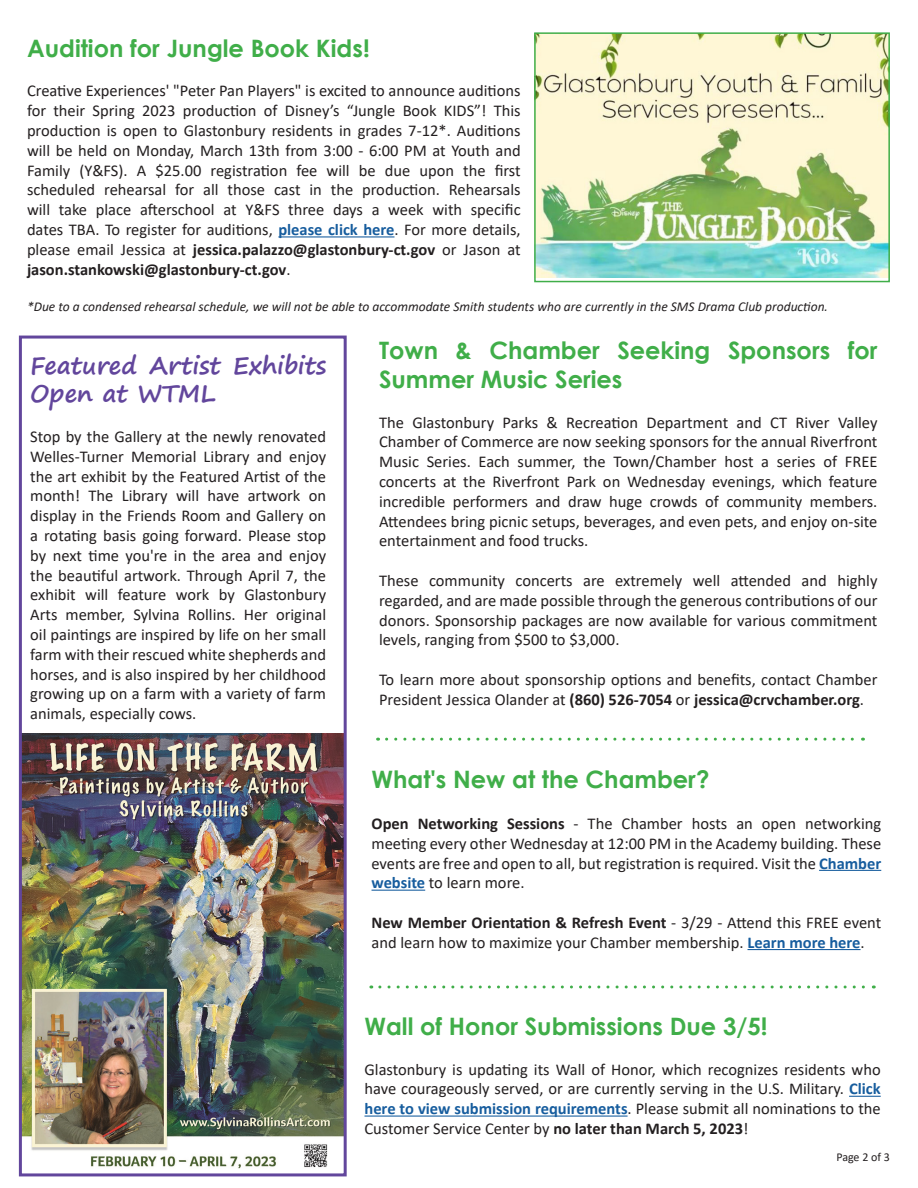
<style>
.page{position:relative;width:918px;height:1188px;background:#fff}
.page>*{position:absolute;margin:0;border:0;box-sizing:border-box;transform-origin:0 0}
.t1{font:700 24px/28.8px "Century Gothic";color:#40ae49}
.t2{font:700 24px/28.8px "Segoe Print";color:#62469c}
.t3{font:16.5px/19.8px "Calibri";color:#231f20;text-align:justify}
.t4{font:italic 13.5px "Calibri";color:#231f20}
.t5{font:12px "Calibri";letter-spacing:-.005em;color:#231f20}
.s1{font-weight:700;color:#175d9e}
.s2{font-weight:700}
</style>
<div class="page">
<hr style="left:278px;top:236px;width:117px;height:1px;background:#175d9e">
<img style="left:537px;top:35px;width:350px;height:243px">
<div style="left:534px;top:32px;width:356px;height:250px;border:2px solid #40ae49"></div>
<img style="left:23px;top:733px;width:320px;height:436px">
<svg style="left:387px;top:738px;width:476px;height:3px"></svg>
<div style="left:19px;top:336px;width:328px;height:840px;border:3px solid #62469c"></div>
<hr style="left:819px;top:870px;width:62px;height:1px;background:#175d9e">
<hr style="left:372px;top:890px;width:53px;height:1px;background:#175d9e">
<hr style="left:748px;top:949px;width:113px;height:1px;background:#175d9e">
<hr style="left:849px;top:1096px;width:32px;height:1px;background:#175d9e">
<hr style="left:364px;top:1116px;width:264px;height:1px;background:#175d9e">
<svg style="left:380px;top:985px;width:494px;height:3px"></svg>
<p class="t1" style="left:27px;top:33px;width:344px">Audition for Jungle Book Kids!</p>
<p class="t3" style="left:27px;top:81px;width:495px">Creative Experiences' "Peter Pan Players" is excited to announce auditions for their Spring 2023 production of Disney’s “Jungle Book KIDS”! This production is open to Glastonbury residents in grades 7-12*. Auditions will be held on Monday, March 13th from 3:00 - 6:00 PM at Youth and Family (Y&amp;FS). A $25.00 registration fee will be due upon the first scheduled rehearsal for all those cast in the production. Rehearsals will take place afterschool at Y&amp;FS three days a week with specific dates TBA. To register for auditions, <span class="s1">please click here</span>. For more details, please email Jessica at <span class="s2">jessica.palazzo@glastonbury-ct.gov</span> or Jason at <span class="s2">jason.stankowski@glastonbury-ct.gov</span>.</p>
<p class="t4" style="left:27px;top:297px;width:803px">*Due to a condensed rehearsal schedule, we will not be able to accommodate Smith students who are currently in the SMS Drama Club production.</p>
<p class="t2" style="left:30px;top:350px;width:297px">Featured Artist Exhibits<br>Open at WTML</p>
<p class="t3" style="left:30px;top:426px;width:297px">Stop by the Gallery at the newly renovated Welles-Turner Memorial Library and enjoy the art exhibit by the Featured Artist of the month! The Library will have artwork on display in the Friends Room and Gallery on a rotating basis going forward. Please stop by next time you're in the area and enjoy the beautiful artwork. Through April 7, the exhibit will feature work by Glastonbury Arts member, Sylvina Rollins. Her original oil paintings are inspired by life on her small farm with their rescued white shepherds and horses, and is also inspired by her childhood growing up on a farm with a variety of farm animals, especially cows.</p>
<p class="t1" style="left:379px;top:335px;width:500px">Town &amp; Chamber Seeking Sponsors for<br>Summer Music Series</p>
<p class="t3" style="left:379px;top:412px;width:500px">The Glastonbury Parks &amp; Recreation Department and CT River Valley Chamber of Commerce are now seeking sponsors for the annual Riverfront Music Series. Each summer, the Town/Chamber host a series of FREE concerts at the Riverfront Park on Wednesday evenings, which feature incredible performers and draw huge crowds of community members.<br>Attendees bring picnic setups, beverages, and even pets, and enjoy on-site entertainment and food trucks.</p>
<p class="t3" style="left:379px;top:570px;width:500px">These community concerts are extremely well attended and highly regarded, and are made possible through the generous contributions of our donors. Sponsorship packages are now available for various commitment levels, ranging from $500 to $3,000.</p>
<p class="t3" style="left:379px;top:669px;width:500px">To learn more about sponsorship options and benefits, contact Chamber<br>President Jessica Olander at <span class="s2">(860) 526-7054</span> or <span class="s2">jessica@crvchamber.org</span>.</p>
<p class="t1" style="left:372px;top:763px;width:339px">What's New at the Chamber?</p>
<p class="t3" style="left:372px;top:813px;width:511px"><span class="s2">Open Networking Sessions</span> - The Chamber hosts an open networking meeting every other Wednesday at 12:00 PM in the Academy building. These events are free and open to all, but registration is required. Visit the <span class="s1">Chamber website</span> to learn more.</p>
<p class="t3" style="left:372px;top:912px;width:511px"><span class="s2">New Member Orientation &amp; Refresh Event</span> - 3/29 - Attend this FREE event and learn how to maximize your Chamber membership. <span class="s1">Learn more here</span>.</p>
<p class="t1" style="left:364px;top:1011px;width:405px">Wall of Honor Submissions Due 3/5!</p>
<p class="t3" style="left:364px;top:1059px;width:518px">Glastonbury is updating its Wall of Honor, which recognizes residents who have courageously served, or are currently serving in the U.S. Military. <span class="s1">Click here to view submission requirements</span>. Please submit all nominations to the Customer Service Center by <span class="s2">no later than March 5, 2023</span>!</p>
<p class="t5" style="left:836px;top:1149px;width:55px">Page 2 of 3</p>
</div>
